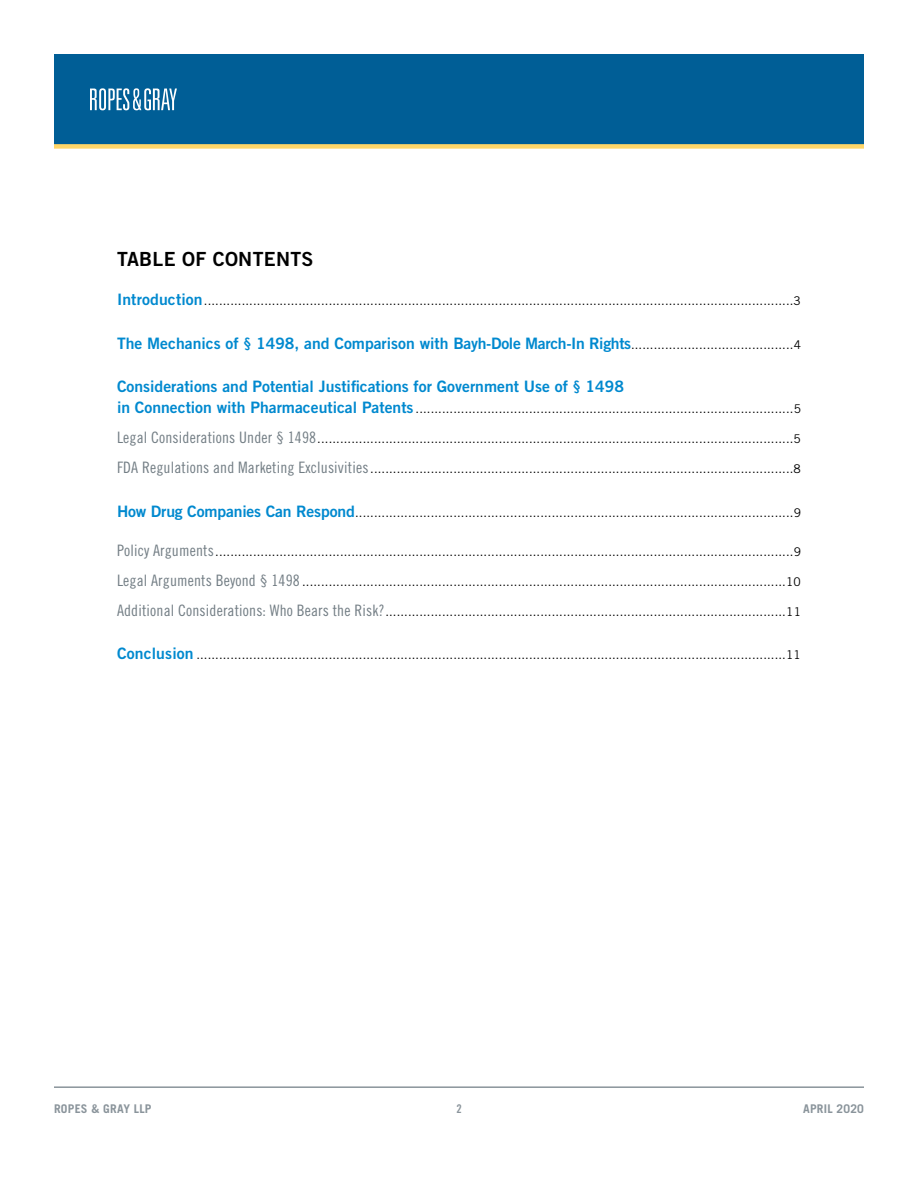
<style>
.page{position:relative;width:918px;height:1188px;background:#fff}
.page>*{position:absolute;margin:0;border:0;box-sizing:border-box;transform-origin:0 0}
.t1{font:19.5px "Trade Gothic LT Pro Bd 2";letter-spacing:.015em;color:#000}
.t2{font:15.75px "Trade Gothic LT Pro Bd 2";color:#0089cf}
.t3{font:12px "Trade Gothic LT Pro";color:#000}
.t4{font:700 12px "Trade Gothic LT Pro";letter-spacing:.02em;color:#8a949b}
.t5{font:12px "Trade Gothic LT Pro Bd Cn 20";color:#8a949b}
.s1{font-family:"Trade Gothic LT Pro Bd 2";font-size:15.75px;color:#0089cf}
.s2{font-family:"Trade Gothic LT Pro";font-size:12px;color:#000}
.s3{font-family:"Trade Gothic LT Pro Cn 18";font-size:15.75px;color:#727d84}
</style>
<div class="page">
<div style="left:54px;top:54px;width:810px;height:92px;background:#005e96"></div>
<div style="left:54px;top:144px;width:810px;height:5px;background:#ffd668"></div>
<hr style="left:54px;top:1086px;width:810px;height:2px;background:#8a949b">
<svg style="left:90px;top:88px;width:87px;height:22px"></svg>
<h1 class="t1" style="left:117px;top:247px;width:198px">TABLE OF CONTENTS</h1>
<p class="t3" style="left:117px;top:294px;width:685px"><span class="s1">Introduction</span>............................................................................................................................................................3</p>
<h2 class="t2" style="left:117px;top:333px;width:686px">The Mechanics of § 1498, and Comparison with Bayh-Dole March-In Rights<span class="s2">...........................................4</span></h2>
<h2 class="t2" style="left:117px;top:377px;width:508px">Considerations and Potential Justifications for Government Use of § 1498</h2>
<p class="t3" style="left:117px;top:402px;width:686px"><span class="s1">in Connection with Pharmaceutical Patents</span> ....................................................................................................5</p>
<p class="t3" style="left:117px;top:432px;width:685px"><span class="s3">Legal Considerations Under § 1498</span>..............................................................................................................................5</p>
<p class="t3" style="left:117px;top:462px;width:685px"><span class="s3">FDA Regulations and Marketing Exclusivities</span>................................................................................................................8</p>
<p class="t3" style="left:117px;top:505px;width:686px"><span class="s1">How Drug Companies Can Respond</span>....................................................................................................................9</p>
<p class="t3" style="left:117px;top:544px;width:686px"><span class="s3">Policy Arguments</span>.........................................................................................................................................................9</p>
<p class="t3" style="left:117px;top:574px;width:685px"><span class="s3">Legal Arguments Beyond § 1498</span> ................................................................................................................................10</p>
<p class="t3" style="left:117px;top:604px;width:686px"><span class="s3">Additional Considerations: Who Bears the Risk?</span>..........................................................................................................11</p>
<p class="t3" style="left:117px;top:648px;width:685px"><span class="s1">Conclusion</span> ............................................................................................................................................................11</p>
<p class="t4" style="left:54px;top:1101px;width:99px">ROPES &amp; GRAY LLP</p>
<p class="t5" style="left:456px;top:1101px;width:7px">2</p>
<p class="t4" style="left:803px;top:1101px;width:62px">APRIL 2020</p>
</div>
